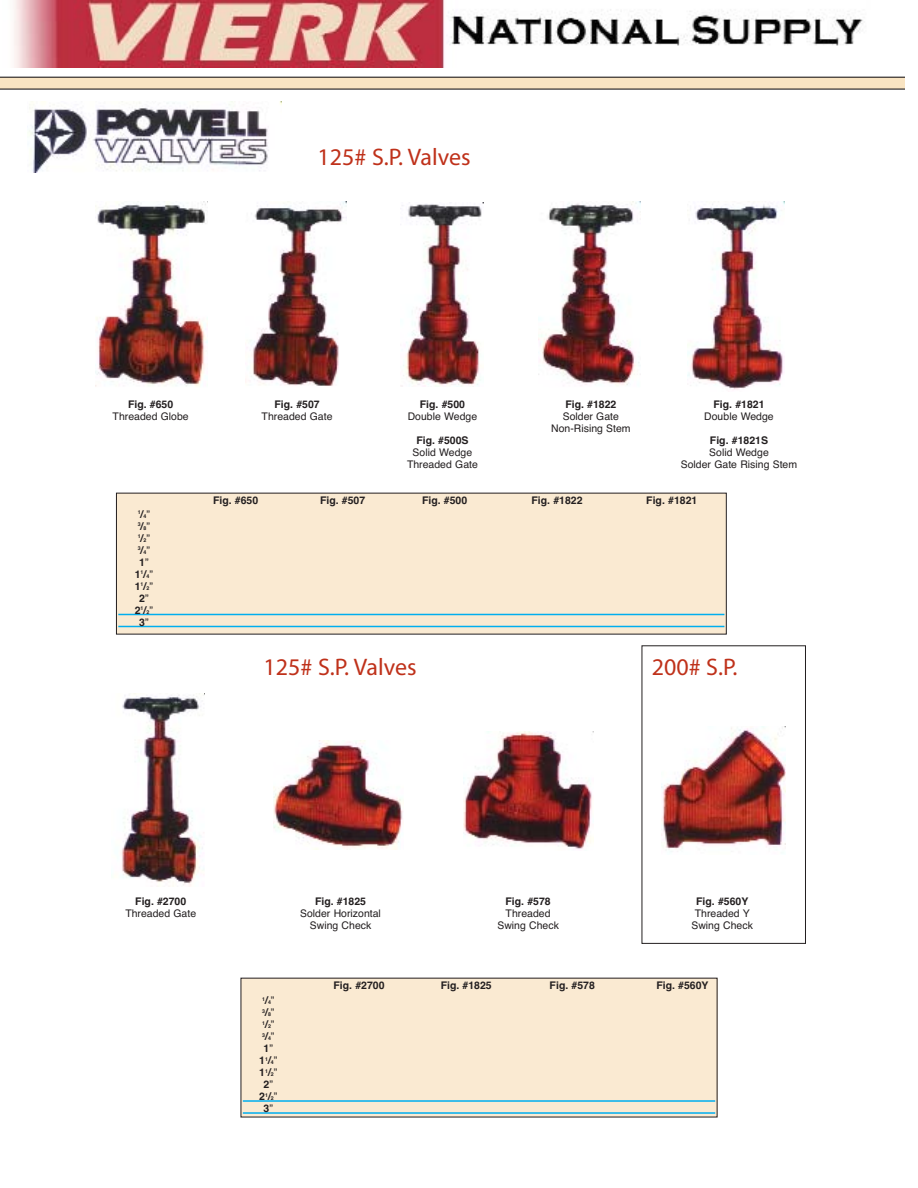
<style>
.page{position:relative;width:918px;height:1188px;background:#fff}
.page>*{position:absolute;margin:0;border:0;box-sizing:border-box;transform-origin:0 0}
.t1{font:24px "Myriad Pro";color:#bf311a}
.t2{font:700 10.5px/12px "Helvetica";color:#231f20;text-align:center}
.t3{font:10.5px/12px "Helvetica";color:#231f20;text-align:center}
.t4{font:700 5.25px "Helvetica";color:#231f20}
.s1{font-size:10.5px}
.s2{font-weight:400;font-size:10.5px}
.s3{font-weight:400}
.s4{font-size:5.25px}
</style>
<div class="page">
<div style="left:642px;top:645px;width:164px;height:299px;border:1px solid #231f20"></div>
<img style="left:14px;top:0;width:849px;height:68px">
<div style="left:457px;top:51px;width:391px;height:23px;background:#fff"></div>
<svg style="left:0;top:77px;width:904px;height:13px;background:#d9c7ab"></svg>
<img style="left:96px;top:201px;width:112px;height:185px">
<img style="left:245px;top:201px;width:101px;height:185px">
<img style="left:401px;top:203px;width:83px;height:184px">
<img style="left:538px;top:201px;width:102px;height:185px">
<img style="left:688px;top:201px;width:96px;height:189px">
<img style="left:29px;top:101px;width:253px;height:71px">
<img style="left:121px;top:694px;width:84px;height:193px">
<img style="left:273px;top:740px;width:130px;height:110px">
<img style="left:464px;top:731px;width:129px;height:118px">
<img style="left:662px;top:726px;width:123px;height:126px">
<div style="left:116px;top:493px;width:610px;height:141px;background:#faead2"></div>
<hr style="left:118px;top:614px;width:606px;height:1px;background:#00aeef">
<hr style="left:118px;top:626px;width:606px;height:1px;background:#00aeef">
<div style="left:241px;top:978px;width:476px;height:139px;background:#faead2"></div>
<hr style="left:243px;top:1100px;width:472px;height:2px;background:#00aeef">
<hr style="left:243px;top:1112px;width:472px;height:2px;background:#00aeef">
<h1 class="t1" style="left:318px;top:148px;width:155px">125# S.P. Valves</h1>
<p class="t2" style="left:128px;top:399px;width:47px">Fig. #650</p>
<p class="t3" style="left:113px;top:411px;width:78px">Threaded Globe</p>
<p class="t4" style="left:138px;top:512px;width:14px">1<span class="s1">/</span>4<span class="s2">”</span></p>
<p class="t4" style="left:138px;top:524px;width:14px">3<span class="s1">/</span>8<span class="s2">”</span></p>
<p class="t4" style="left:138px;top:536px;width:14px">1<span class="s1">/</span>2<span class="s2">”</span></p>
<p class="t4" style="left:138px;top:548px;width:14px">3<span class="s1">/</span>4<span class="s2">”</span></p>
<p class="t2" style="left:135px;top:557px;width:20px">1<span class="s3">”<br></span>1<sup>1</sup>/<span class="s4">4</span><span class="s3">”<br></span>1<sup>1</sup>/<span class="s4">2</span><span class="s3">”<br></span>2<span class="s3">”<br></span>2<sup>1</sup>/<span class="s4">2</span><span class="s3">”<br></span>3<span class="s3">”</span></p>
<p class="t2" style="left:274px;top:399px;width:47px">Fig. #507</p>
<p class="t3" style="left:262px;top:411px;width:72px">Threaded Gate</p>
<p class="t2" style="left:420px;top:399px;width:47px">Fig. #500</p>
<p class="t3" style="left:408px;top:411px;width:71px">Double Wedge</p>
<p class="t2" style="left:416px;top:435px;width:54px">Fig. #500S</p>
<p class="t3" style="left:407px;top:447px;width:72px">Solid Wedge<br>Threaded Gate</p>
<p class="t2" style="left:565px;top:399px;width:53px">Fig. #1822</p>
<p class="t3" style="left:551px;top:411px;width:81px">Solder Gate<br>Non-Rising Stem</p>
<p class="t2" style="left:713px;top:399px;width:53px">Fig. #1821</p>
<p class="t3" style="left:704px;top:411px;width:71px">Double Wedge</p>
<p class="t2" style="left:710px;top:435px;width:60px">Fig. #1821S</p>
<p class="t3" style="left:681px;top:447px;width:118px">Solid Wedge<br>Solder Gate Rising Stem</p>
<p class="t2" style="left:213px;top:496px;width:47px">Fig. #650</p>
<p class="t2" style="left:320px;top:496px;width:47px">Fig. #507</p>
<p class="t2" style="left:422px;top:496px;width:47px">Fig. #500</p>
<p class="t2" style="left:532px;top:496px;width:53px">Fig. #1822</p>
<p class="t2" style="left:646px;top:496px;width:53px">Fig. #1821</p>
<h1 class="t1" style="left:264px;top:658px;width:155px">125# S.P. Valves</h1>
<h1 class="t1" style="left:652px;top:658px;width:87px">200# S.P.</h1>
<p class="t2" style="left:135px;top:897px;width:53px">Fig. #2700</p>
<p class="t3" style="left:125px;top:909px;width:72px">Threaded Gate</p>
<p class="t4" style="left:262px;top:999px;width:14px">1<span class="s1">/</span>4<span class="s2">”</span></p>
<p class="t4" style="left:262px;top:1011px;width:14px">3<span class="s1">/</span>8<span class="s2">”</span></p>
<p class="t4" style="left:262px;top:1023px;width:14px">1<span class="s1">/</span>2<span class="s2">”</span></p>
<p class="t4" style="left:262px;top:1035px;width:14px">3<span class="s1">/</span>4<span class="s2">”</span></p>
<p class="t2" style="left:259px;top:1044px;width:20px">1<span class="s3">”<br></span>1<sup>1</sup>/<span class="s4">4</span><span class="s3">”<br></span>1<sup>1</sup>/<span class="s4">2</span><span class="s3">”<br></span>2<span class="s3">”<br></span>2<sup>1</sup>/<span class="s4">2</span><span class="s3">”<br></span>3<span class="s3">”</span></p>
<p class="t2" style="left:315px;top:897px;width:53px">Fig. #1825</p>
<p class="t3" style="left:300px;top:909px;width:82px">Solder Horizontal<br>Swing Check</p>
<p class="t2" style="left:506px;top:897px;width:47px">Fig. #578</p>
<p class="t3" style="left:497px;top:909px;width:63px">Threaded<br>Swing Check</p>
<p class="t2" style="left:696px;top:897px;width:54px">Fig. #560Y</p>
<p class="t3" style="left:691px;top:909px;width:63px">Threaded Y<br>Swing Check</p>
<p class="t2" style="left:334px;top:981px;width:53px">Fig. #2700</p>
<p class="t2" style="left:441px;top:981px;width:53px">Fig. #1825</p>
<p class="t2" style="left:550px;top:981px;width:47px">Fig. #578</p>
<p class="t2" style="left:656px;top:981px;width:54px">Fig. #560Y</p>
</div>
